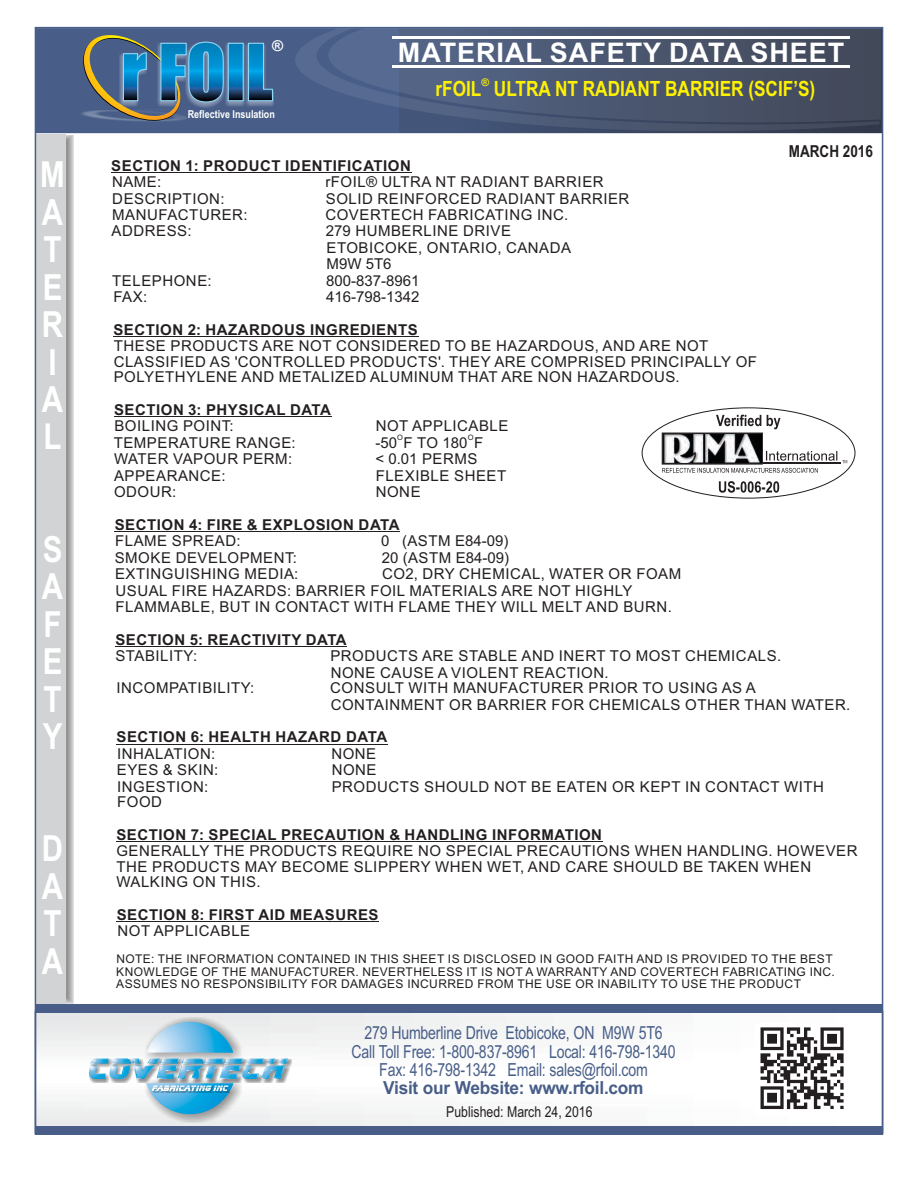
<style>
.page{position:relative;width:918px;height:1188px;background:#fff}
.page>*{position:absolute;margin:0;border:0;box-sizing:border-box;transform-origin:0 0}
.t1{font:700 36px/37.5px "Arial Narrow";color:#fff;text-align:justify}
.t2{font:700 27px "Arial";letter-spacing:.035em;color:#fff}
.t3{font:700 21px "Arial Narrow";color:#fff200}
.t4{font:18px/18.3px "Arial Narrow";letter-spacing:-.01em;color:#485e88;text-align:center;scale:.96 1}
.t5{font:700 18px "Arial";letter-spacing:-.015em;color:#485e88;scale:.96 1}
.t6{font:700 16.5px "Arial Narrow";color:#231f20}
.t7{font:15px/16.4px "Arial";letter-spacing:.035em;color:#231f20}
.t8{font:700 15px "Arial";letter-spacing:.035em;color:#231f20}
.t9{font:15px "Arial";color:#231f20}
.t10{font:15px "Arial Narrow";color:#231f20}
.t11{font:15px "Arial";letter-spacing:.015em;color:#231f20}
.t12{font:700 15px "Arial";color:#fff}
.t13{font:12px/12.3px "Arial";letter-spacing:.035em;color:#231f20}
.t14{font:700 10.95px "Arial Narrow";color:#fff}
.t15{font:700 10.5px "Arial";color:#fff200}
.t16{font:7.5px "Arial";color:#231f20}
</style>
<div class="page">
<svg style="left:38px;top:1014px;width:515px;height:112px"></svg>
<div style="left:35px;top:28px;width:848px;height:106px;background:#485e88"></div>
<svg style="left:295px;top:26px;width:585px;height:105px"></svg>
<div style="left:43px;top:135px;width:31px;height:870px;background:#231f20;opacity:.49"></div>
<div style="left:35px;top:134px;width:31px;height:870px;background:#d1d3d4"></div>
<hr style="left:111px;top:172px;width:300px;height:1px;background:#231f20">
<hr style="left:113px;top:336px;width:305px;height:1px;background:#231f20">
<hr style="left:114px;top:416px;width:217px;height:1px;background:#231f20">
<hr style="left:115px;top:531px;width:285px;height:1px;background:#231f20">
<hr style="left:115px;top:646px;width:232px;height:1px;background:#231f20">
<hr style="left:116px;top:744px;width:272px;height:1px;background:#231f20">
<hr style="left:116px;top:841px;width:487px;height:1px;background:#231f20">
<hr style="left:117px;top:921px;width:262px;height:1px;background:#231f20">
<hr style="left:392px;top:36px;width:457px;height:2px;background:#fff">
<hr style="left:392px;top:65px;width:457px;height:3px;background:#fff">
<svg style="left:641px;top:407px;width:215px;height:92px"></svg>
<div style="left:143px;top:1018px;width:100px;height:105px;background:#231f20;opacity:.51"></div>
<svg style="left:89px;top:1022px;width:199px;height:104px"></svg>
<svg style="left:81px;top:35px;width:106px;height:87px"></svg>
<div style="left:119px;top:43px;width:154px;height:65px;background:#fff;opacity:.35"></div>
<svg style="left:123px;top:40px;width:150px;height:62px"></svg>
<div style="left:35px;top:1126px;width:848px;height:9px;background:#485e88"></div>
<div style="left:35px;top:1004px;width:848px;height:9px;background:#485e88"></div>
<img style="left:760px;top:1027px;width:84px;height:83px">
<h1 class="t1" style="left:40px;top:159px;width:26px;text-align:left">M<br>A<br>T<br>E<br>R<br>I<br>A<br>L</h1>
<h1 class="t1" style="left:42px;top:534px;width:23px">S A F E T Y</h1>
<h1 class="t1" style="left:42px;top:833px;width:23px">D A T A</h1>
<p class="t12" style="left:272px;top:40px;width:13px">®</p>
<p class="t14" style="left:188px;top:110px;width:89px">Reflective Insulation</p>
<h2 class="t2" style="left:398px;top:42px;width:448px">MATERIAL SAFETY DATA SHEET</h2>
<p class="t15" style="left:481px;top:78px;width:9px">®</p>
<h3 class="t3" style="left:435px;top:81px;width:381px">rFOIL ULTRA NT RADIANT BARRIER (SCIF’S)</h3>
<p class="t6" style="left:789px;top:145px;width:86px">MARCH 2016</p>
<p class="t8" style="left:111px;top:160px;width:301px">SECTION 1: PRODUCT IDENTIFICATION</p>
<p class="t7" style="left:112px;top:175px;width:51px">NAME:</p>
<p class="t7" style="left:326px;top:175px;width:280px">rFOIL® ULTRA NT RADIANT BARRIER</p>
<p class="t7" style="left:112px;top:191px;width:114px">DESCRIPTION:</p>
<p class="t7" style="left:326px;top:191px;width:305px">SOLID REINFORCED RADIANT BARRIER</p>
<p class="t7" style="left:112px;top:208px;width:137px">MANUFACTURER:</p>
<p class="t7" style="left:325px;top:208px;width:244px">COVERTECH FABRICATING INC.</p>
<p class="t7" style="left:112px;top:224px;width:82px">ADDRESS:</p>
<p class="t7" style="left:326px;top:224px;width:247px">279 HUMBERLINE DRIVE<br>ETOBICOKE, ONTARIO, CANADA<br>M9W 5T6</p>
<p class="t7" style="left:112px;top:274px;width:101px">TELEPHONE:</p>
<p class="t9" style="left:326px;top:275px;width:95px">800-837-8961</p>
<p class="t7" style="left:113px;top:290px;width:35px">FAX:</p>
<p class="t9" style="left:326px;top:291px;width:95px">416-798-1342</p>
<p class="t8" style="left:113px;top:324px;width:306px">SECTION 2: HAZARDOUS INGREDIENTS</p>
<p class="t7" style="left:114px;top:340px;width:645px;line-height:15.5px">THESE PRODUCTS ARE NOT CONSIDERED TO BE HAZARDOUS, AND ARE NOT<br>CLASSIFIED AS 'CONTROLLED PRODUCTS'. THEY ARE COMPRISED PRINCIPALLY OF<br>POLYETHYLENE AND METALIZED ALUMINUM THAT ARE NON HAZARDOUS.</p>
<p class="t8" style="left:114px;top:404px;width:218px">SECTION 3: PHYSICAL DATA</p>
<p class="t7" style="left:114px;top:419px;width:121px">BOILING POINT:</p>
<p class="t7" style="left:376px;top:419px;width:134px">NOT APPLICABLE</p>
<p class="t16" style="left:397px;top:435px;width:7px">O</p>
<p class="t16" style="left:468px;top:435px;width:7px">O</p>
<p class="t7" style="left:114px;top:436px;width:184px">TEMPERATURE RANGE:</p>
<p class="t7" style="left:376px;top:436px;width:109px">-50 F TO 180 F</p>
<p class="t7" style="left:114px;top:452px;width:180px">WATER VAPOUR PERM:</p>
<p class="t7" style="left:376px;top:452px;width:103px">&lt; 0.01 PERMS</p>
<p class="t7" style="left:114px;top:469px;width:113px">APPEARANCE:</p>
<p class="t7" style="left:376px;top:469px;width:132px">FLEXIBLE SHEET</p>
<p class="t7" style="left:114px;top:485px;width:64px">ODOUR:</p>
<p class="t7" style="left:376px;top:485px;width:46px">NONE</p>
<p class="t8" style="left:115px;top:519px;width:286px">SECTION 4: FIRE &amp; EXPLOSION DATA</p>
<p class="t7" style="left:115px;top:534px;width:127px">FLAME SPREAD:</p>
<p class="t11" style="left:381px;top:535px;width:129px">0 (ASTM E84-09)</p>
<p class="t7" style="left:115px;top:551px;width:184px">SMOKE DEVELOPMENT:</p>
<p class="t9" style="left:382px;top:552px;width:129px">20 (ASTM E84-09)</p>
<p class="t7" style="left:115px;top:567px;width:185px">EXTINGUISHING MEDIA:</p>
<p class="t7" style="left:115px;top:567px;width:567px;text-indent:267px">CO2, DRY CHEMICAL, WATER OR FOAM<br>USUAL FIRE HAZARDS: BARRIER FOIL MATERIALS ARE NOT HIGHLY<br>FLAMMABLE, BUT IN CONTACT WITH FLAME THEY WILL MELT AND BURN.</p>
<p class="t8" style="left:115px;top:634px;width:233px">SECTION 5: REACTIVITY DATA</p>
<p class="t7" style="left:115px;top:649px;width:83px">STABILITY:</p>
<p class="t7" style="left:330px;top:649px;width:452px">PRODUCTS ARE STABLE AND INERT TO MOST CHEMICALS.<br>NONE CAUSE A VIOLENT REACTION.</p>
<p class="t7" style="left:116px;top:681px;width:139px">INCOMPATIBILITY:</p>
<p class="t7" style="left:330px;top:681px;width:522px">CONSULT WITH MANUFACTURER PRIOR TO USING AS A<br>CONTAINMENT OR BARRIER FOR CHEMICALS OTHER THAN WATER.</p>
<p class="t8" style="left:116px;top:731px;width:272px">SECTION 6: HEALTH HAZARD DATA</p>
<p class="t7" style="left:117px;top:747px;width:100px">INHALATION:</p>
<p class="t7" style="left:331px;top:747px;width:46px">NONE</p>
<p class="t7" style="left:117px;top:763px;width:103px">EYES &amp; SKIN:</p>
<p class="t7" style="left:332px;top:763px;width:46px">NONE</p>
<p class="t7" style="left:117px;top:780px;width:93px">INGESTION:</p>
<p class="t7" style="left:332px;top:780px;width:494px">PRODUCTS SHOULD NOT BE EATEN OR KEPT IN CONTACT WITH</p>
<p class="t7" style="left:117px;top:795px;width:46px">FOOD</p>
<p class="t8" style="left:116px;top:829px;width:487px">SECTION 7: SPECIAL PRECAUTION &amp; HANDLING INFORMATION</p>
<p class="t7" style="left:116px;top:845px;width:743px;line-height:15.5px">GENERALLY THE PRODUCTS REQUIRE NO SPECIAL PRECAUTIONS WHEN HANDLING. HOWEVER<br>THE PRODUCTS MAY BECOME SLIPPERY WHEN WET, AND CARE SHOULD BE TAKEN WHEN<br>WALKING ON THIS.</p>
<p class="t8" style="left:117px;top:909px;width:263px">SECTION 8: FIRST AID MEASURES</p>
<p class="t7" style="left:117px;top:924px;width:134px">NOT APPLICABLE</p>
<p class="t13" style="left:116px;top:954px;width:720px">NOTE: THE INFORMATION CONTAINED IN THIS SHEET IS DISCLOSED IN GOOD FAITH AND IS PROVIDED TO THE BEST<br>KNOWLEDGE OF THE MANUFACTURER. NEVERTHELESS IT IS NOT A WARRANTY AND COVERTECH FABRICATING INC.<br>ASSUMES NO RESPONSIBILITY FOR DAMAGES INCURRED FROM THE USE OR INABILITY TO USE THE PRODUCT</p>
<p class="t4" style="left:352px;top:1025px;width:339px">279 Humberline Drive Etobicoke, ON M9W 5T6<br>Call Toll Free: 1-800-837-8961 Local: 416-798-1340<br>Fax: 416-798-1342 Email: sales@rfoil.com</p>
<p class="t5" style="left:383px;top:1081px;width:273px">Visit our Website: www.rfoil.com</p>
<p class="t10" style="left:446px;top:1106px;width:148px">Published: March 24, 2016</p>
</div>
